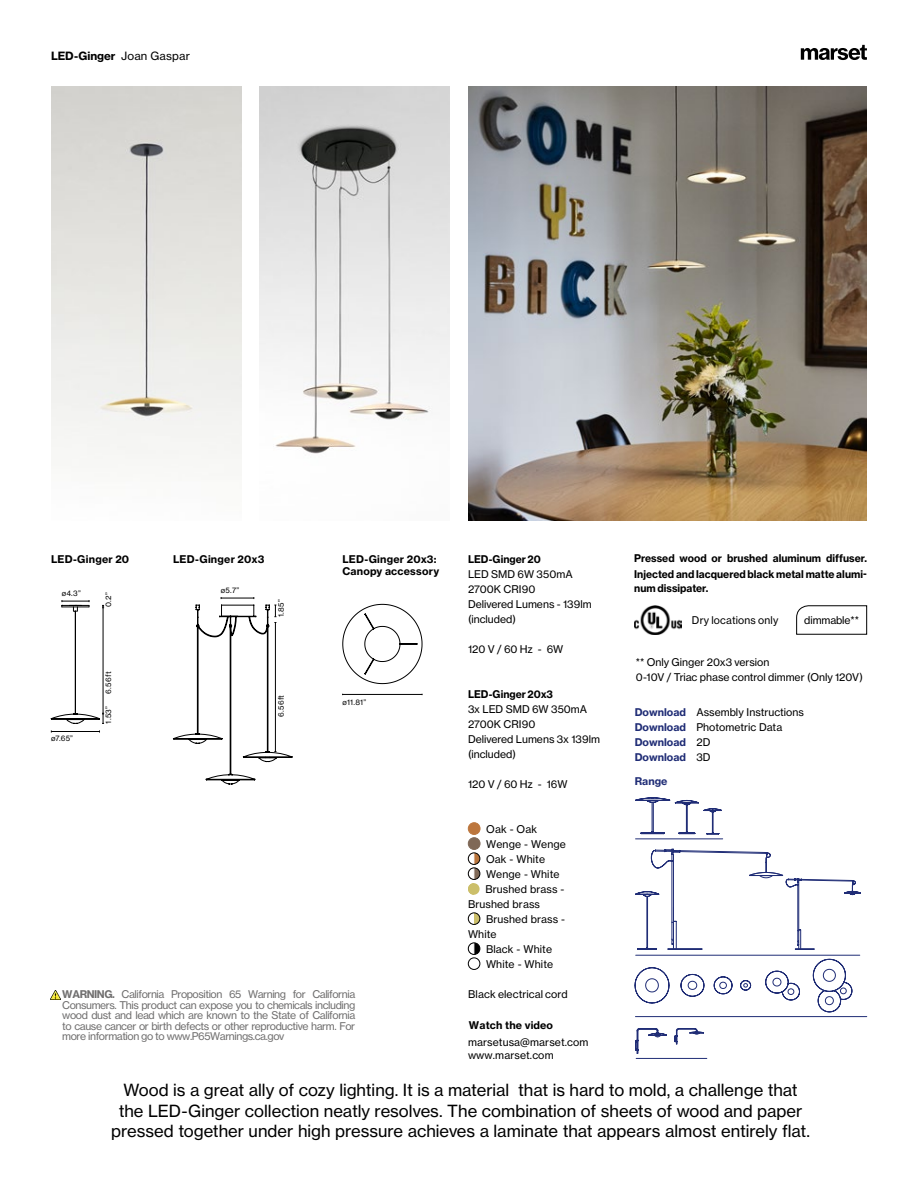
<style>
.page{position:relative;width:918px;height:1188px;background:#fff}
.page>*{position:absolute;margin:0;border:0;box-sizing:border-box;transform-origin:0 0}
.t1{font:16.5px/20.2px "N Haas Grotesk TX Pro 55 Rg";color:#000;text-align:center}
.t2{font:11.25px "N Haas Grotesk TX Pro 75 Bd";color:#000}
.t3{font:10.5px/15px "N Haas Grotesk TX Pro 55 Rg";letter-spacing:.005em;color:#000}
.t4{font:10.5px/10.5px "N Haas Grotesk TX Pro 55 Rg";letter-spacing:-.04em;color:#706f6f;text-align:justify}
.t5{font:10.5px/15px "N Haas Grotesk TX Pro 75 Bd";letter-spacing:.005em;color:#000;text-align:justify}
.t6{font:10.5px/15px "N Haas Grotesk TX Pro 75 Bd";color:#202d76}
.t7{font:7.5px "N Haas Grotesk TX Pro 55 Rg";letter-spacing:.03em;color:#000}
.s1{font-family:"N Haas Grotesk TX Pro 55 Rg"}
.s2{font-family:"N Haas Grotesk TX Pro 75 Bd"}
.s3{font-family:"N Haas Grotesk TX Pro 75 Bd";color:#202d76}
.s4{font-family:"N Haas Grotesk TX Pro 55 Rg";color:#000}
</style>
<div class="page">
<svg style="left:801px;top:45px;width:66px;height:15px"></svg>
<div style="left:468px;top:823px;width:12px;height:11px;background:#bc763d;border-radius:50%"></div>
<div style="left:468px;top:822px;width:12px;height:13px;border:1px solid #bc763d;border-radius:50%"></div>
<div style="left:468px;top:838px;width:12px;height:11px;background:#7f6857;border-radius:50%"></div>
<div style="left:468px;top:837px;width:12px;height:13px;border:1px solid #7f6857;border-radius:50%"></div>
<div style="left:468px;top:853px;width:12px;height:11px;background:#ba753c;border-radius:50%"></div>
<div style="left:468px;top:853px;width:12px;height:12px;border:1px solid #000;border-radius:50%"></div>
<div style="left:468px;top:868px;width:12px;height:11px;background:#806957;border-radius:50%"></div>
<svg style="left:468px;top:853px;width:7px;height:26px"></svg>
<div style="left:468px;top:868px;width:12px;height:12px;border:1px solid #000;border-radius:50%"></div>
<div style="left:468px;top:883px;width:12px;height:12px;background:#ccbf6a;border-radius:50%"></div>
<div style="left:468px;top:883px;width:6px;height:12px;background:#ccbf6a"></div>
<div style="left:468px;top:913px;width:12px;height:11px;background:#ccbf6a;border-radius:50%"></div>
<div style="left:468px;top:913px;width:6px;height:11px;background:#fff"></div>
<div style="left:468px;top:913px;width:12px;height:12px;border:1px solid #000;border-radius:50%"></div>
<div style="left:468px;top:943px;width:12px;height:11px;background:#000;border-radius:50%"></div>
<div style="left:468px;top:943px;width:12px;height:12px;border:1px solid #000;border-radius:50%"></div>
<svg style="left:468px;top:943px;width:7px;height:26px"></svg>
<div style="left:468px;top:958px;width:12px;height:12px;border:1px solid #000;border-radius:50%"></div>
<hr style="left:635px;top:1016px;width:232px;height:1px;background:#202d76">
<svg style="left:635px;top:849px;width:226px;height:210px"></svg>
<hr style="left:636px;top:839px;width:87px;height:1px;background:#202d76">
<svg style="left:635px;top:797px;width:87px;height:37px"></svg>
<img style="left:468px;top:87px;width:399px;height:433px">
<img style="left:260px;top:87px;width:190px;height:367px">
<img style="left:51px;top:87px;width:191px;height:372px">
<hr style="left:51px;top:731px;width:49px;height:1px;background:#000">
<hr style="left:221px;top:598px;width:33px;height:1px;background:#000">
<svg style="left:173px;top:605px;width:120px;height:180px"></svg>
<svg style="left:342px;top:604px;width:80px;height:80px"></svg>
<hr style="left:343px;top:694px;width:79px;height:1px;background:#000">
<svg style="left:796px;top:605px;width:71px;height:30px"></svg>
<img style="left:634px;top:605px;width:48px;height:29px">
<svg style="left:51px;top:600px;width:53px;height:124px"></svg>
<svg style="left:51px;top:990px;width:10px;height:9px"></svg>
<p class="t2" style="left:51px;top:49px;width:141px">LED-Ginger <span class="s1">Joan Gaspar</span></p>
<p class="t5" style="left:51px;top:551px;width:80px">LED-Ginger 20</p>
<p class="t5" style="left:173px;top:551px;width:93px">LED-Ginger 20x3</p>
<p class="t7" style="left:62px;top:589px;width:21px">ø4.3”</p>
<p class="t7" style="left:104px;top:607px;width:16px;rotate:-90deg">0.2”</p>
<p class="t7" style="left:221px;top:586px;width:20px">ø5.7”</p>
<p class="t7" style="left:277px;top:617px;width:19px;rotate:-90deg">1.85”</p>
<p class="t7" style="left:51px;top:733px;width:23px">ø7.65”</p>
<p class="t7" style="left:104px;top:694px;width:23px;rotate:-90deg">6.56ft</p>
<p class="t7" style="left:104px;top:724px;width:19px;rotate:-90deg">1.53”</p>
<p class="t7" style="left:277px;top:717px;width:23px;rotate:-90deg">6.56ft</p>
<p class="t5" style="left:342px;top:554px;width:98px;line-height:11.2px">LED-Ginger 20x3:<br>Canopy accessory</p>
<p class="t7" style="left:342px;top:698px;width:25px">ø11.81”</p>
<p class="t4" style="left:62px;top:989px;width:294px"><span class="s2">WARNING.</span> California Proposition 65 Warning for California Consumers. This product can expose you to chemicals including wood dust and lead which are known to the State of California to cause cancer or birth defects or other reproductive harm. For more information go to www.P65Warnings.ca.gov</p>
<p class="t5" style="left:468px;top:551px;width:74px">LED-Ginger 20</p>
<p class="t3" style="left:468px;top:566px;width:125px">LED SMD 6W 350mA<br>2700K CRI90<br>Delivered Lumens - 139lm (included)</p>
<p class="t3" style="left:468px;top:641px;width:97px">120 V / 60 Hz - 6W</p>
<p class="t5" style="left:468px;top:686px;width:87px">LED-Ginger 20x3</p>
<p class="t3" style="left:468px;top:701px;width:133px">3x LED SMD 6W 350mA<br>2700K CRI90<br>Delivered Lumens 3x 139lm (included)</p>
<p class="t3" style="left:468px;top:776px;width:101px">120 V / 60 Hz - 16W</p>
<p class="t3" style="left:486px;top:821px;width:52px">Oak - Oak</p>
<p class="t3" style="left:486px;top:836px;width:81px">Wenge - Wenge</p>
<p class="t3" style="left:486px;top:851px;width:61px">Oak - White</p>
<p class="t3" style="left:486px;top:866px;width:75px">Wenge - White</p>
<p class="t3" style="left:485px;top:881px;width:81px">Brushed brass -</p>
<p class="t3" style="left:468px;top:896px;width:74px">Brushed brass</p>
<p class="t3" style="left:486px;top:911px;width:81px">Brushed brass -</p>
<p class="t3" style="left:468px;top:926px;width:30px">White</p>
<p class="t3" style="left:486px;top:941px;width:68px">Black - White</p>
<p class="t3" style="left:486px;top:956px;width:69px">White - White</p>
<p class="t3" style="left:468px;top:986px;width:101px">Black electrical cord</p>
<p class="t5" style="left:469px;top:1018px;width:86px">Watch the video</p>
<p class="t3" style="left:468px;top:1035px;width:122px;line-height:13.5px">marsetusa@marset.com www.marset.com</p>
<p class="t5" style="left:634px;top:551px;width:234px">Pressed wood or brushed aluminum diffuser.<br>Injected and lacquered black metal matte alumi&shy;num dissipater.</p>
<p class="t3" style="left:692px;top:613px;width:88px">Dry locations only</p>
<p class="t3" style="left:804px;top:612px;width:56px">dimmable**</p>
<p class="t3" style="left:636px;top:655px;width:229px">** Only Ginger 20x3 version<br>0-10V / Triac phase control dimmer (Only 120V)</p>
<p class="t3" style="left:635px;top:705px;width:171px"><span class="s3">Download</span> Assembly Instructions<br><span class="s3">Download</span> Photometric Data</p>
<p class="t6" style="left:635px;top:735px;width:77px">Download <span class="s4">2D<br></span>Download <span class="s4">3D</span></p>
<p class="t6" style="left:635px;top:774px;width:34px">Range</p>
<p class="t1" style="left:111px;top:1080px;width:700px">Wood is a great ally of cozy lighting. It is a material that is hard to mold, a challenge that the LED-Ginger collection neatly resolves. The combination of sheets of wood and paper pressed together under high pressure achieves a laminate that appears almost entirely flat.</p>
</div>
